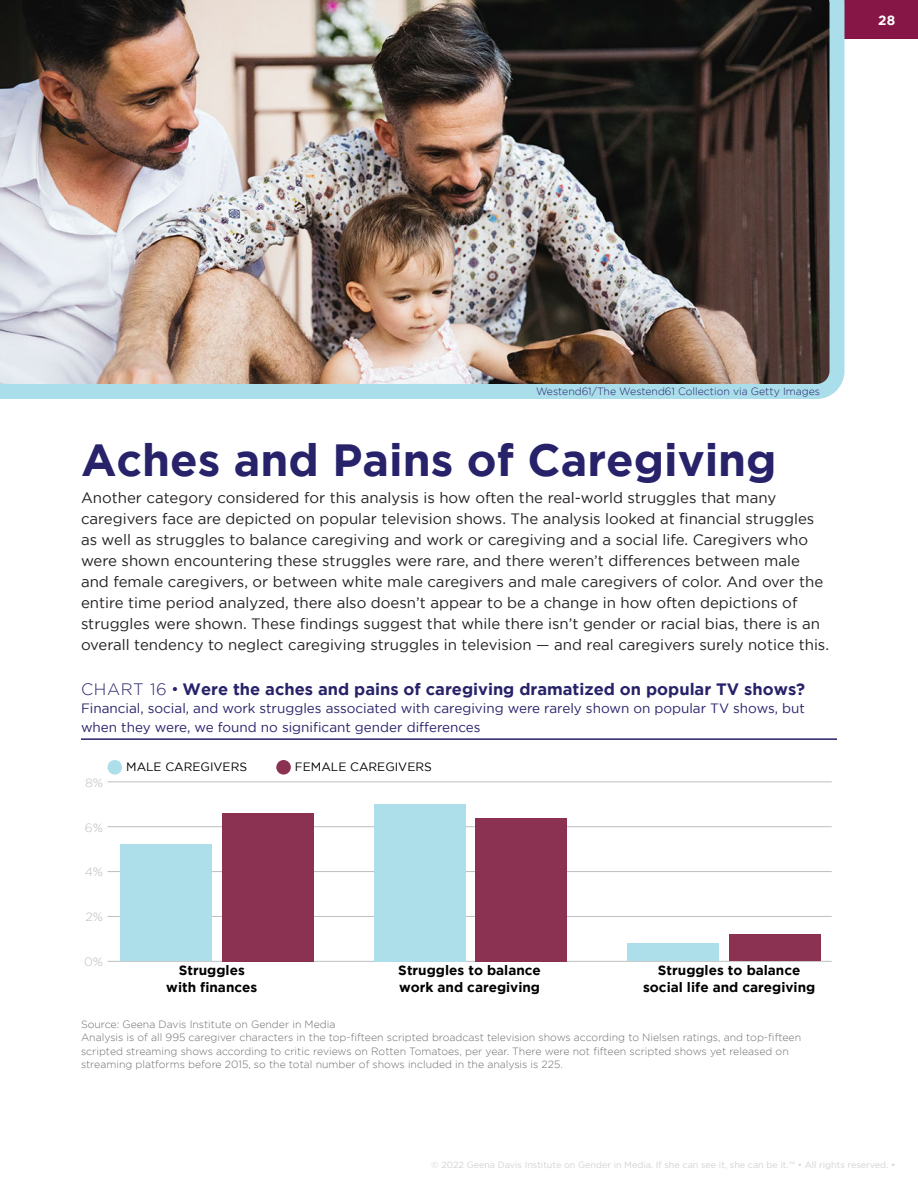
<style>
.page{position:relative;width:918px;height:1188px;background:#fff}
.page>*{position:absolute;margin:0;border:0;box-sizing:border-box;transform-origin:0 0}
.Header_1{font:700 45px "Gotham";color:#27226a}
.t1{font:700 16.5px "Gotham";color:#27226a}
.Body_copy{font:15px/21px "Gotham";color:#231f20}
.t2{font:13.5px/18.6px "Gotham";color:#27226a}
.t3{font:700 13.5px/16.4px "Gotham";color:#000;text-align:center}
.t4{font:700 13.5px "Gotham";color:#fff}
.t5{font:12px "Gotham";color:#000}
.t6{font:300 12px "Gotham";color:#bcbec0}
.Source{font:300 10.5px/13.5px "Gotham";color:#6c6d70}
.Body_copy-2{font:300 10.5px "Gotham";color:#27226a}
.t7{font:9px "Gotham";color:#d1d2d4}
.s1{font-weight:300}
.s2{font-family:"Arial";font-weight:400}
</style>
<div class="page">
<div style="left:0;top:0;width:918px;height:39px;background:#861645"></div>
<img style="left:0;top:0;width:844px;height:399px">
<hr style="left:81px;top:738px;width:756px;height:2px;background:#27226a">
<hr style="left:108px;top:961px;width:724px;height:1px;background:#bcbec0">
<hr style="left:108px;top:916px;width:724px;height:1px;background:#bcbec0">
<hr style="left:108px;top:871px;width:724px;height:1px;background:#bcbec0">
<hr style="left:108px;top:826px;width:724px;height:1px;background:#bcbec0">
<hr style="left:108px;top:781px;width:724px;height:1px;background:#bcbec0">
<div style="left:222px;top:813px;width:91px;height:148px;background:#8b3151"></div>
<div style="left:476px;top:818px;width:91px;height:143px;background:#8b3151"></div>
<div style="left:729px;top:934px;width:92px;height:27px;background:#8b3151"></div>
<div style="left:121px;top:845px;width:91px;height:116px;background:#addfea"></div>
<div style="left:374px;top:804px;width:91px;height:157px;background:#addfea"></div>
<div style="left:628px;top:943px;width:91px;height:18px;background:#addfea"></div>
<div style="left:108px;top:760px;width:14px;height:15px;background:#addfea;border-radius:50%"></div>
<div style="left:276px;top:760px;width:15px;height:15px;background:#8b3151;border-radius:50%"></div>
<p class="t4" style="left:878px;top:13px;width:19px">28</p>
<p class="Body_copy-2" style="left:536px;top:386px;width:286px">Westend61/The Westend61 Collection via Getty Images</p>
<p class="Header_1" style="left:81px;top:434px;width:697px">Aches and Pains of Caregiving</p>
<p class="Body_copy" style="left:81px;top:487px;width:750px">Another category considered for this analysis is how often the real-world struggles that many caregivers face are depicted on popular television shows. The analysis looked at financial struggles as well as struggles to balance caregiving and work or caregiving and a social life. Caregivers who were shown encountering these struggles were rare, and there weren’t differences between male and female caregivers, or between white male caregivers and male caregivers of color. And over the entire time period analyzed, there also doesn’t appear to be a change in how often depictions of struggles were shown. These findings suggest that while there isn’t gender or racial bias, there is an overall tendency to neglect caregiving struggles in television — and real caregivers surely notice this.</p>
<p class="t1" style="left:81px;top:679px;width:726px"><span class="s1">CHART 16</span> <span class="s2">•</span> Were the aches and pains of caregiving dramatized on popular TV shows?</p>
<p class="t2" style="left:81px;top:699px;width:725px">Financial, social, and work struggles associated with caregiving were rarely shown on popular TV shows, but when they were, we found no significant gender differences</p>
<p class="t6" style="left:85px;top:776px;width:20px">8%</p>
<p class="t6" style="left:85px;top:821px;width:20px">6%</p>
<p class="t6" style="left:85px;top:866px;width:20px">4%</p>
<p class="t6" style="left:86px;top:910px;width:19px">2%</p>
<p class="t6" style="left:84px;top:955px;width:21px">0%</p>
<p class="t5" style="left:126px;top:761px;width:122px">MALE CAREGIVERS</p>
<p class="t5" style="left:295px;top:761px;width:138px">FEMALE CAREGIVERS</p>
<p class="t3" style="left:166px;top:962px;width:93px">Struggles with finances</p>
<p class="t3" style="left:398px;top:962px;width:144px;text-align:left">Struggles to balance work and caregiving</p>
<p class="t3" style="left:643px;top:962px;width:174px">Struggles to balance social life and caregiving</p>
<p class="Source" style="left:81px;top:1017px;width:256px">Source: Geena Davis Institute on Gender in Media</p>
<p class="Source" style="left:81px;top:1031px;width:722px">Analysis is of all 995 caregiver characters in the top-fifteen scripted broadcast television shows according to Nielsen ratings, and top-fifteen scripted streaming shows according to critic reviews on Rotten Tomatoes, per year. There were not fifteen scripted shows yet released on streaming platforms before 2015, so the total number of shows included in the analysis is 225.</p>
<p class="t7" style="left:431px;top:1160px;width:465px">© 2022 Geena Davis Institute on Gender in Media. If she can see it, she can be it.™ • All rights reserved. •</p>
</div>
